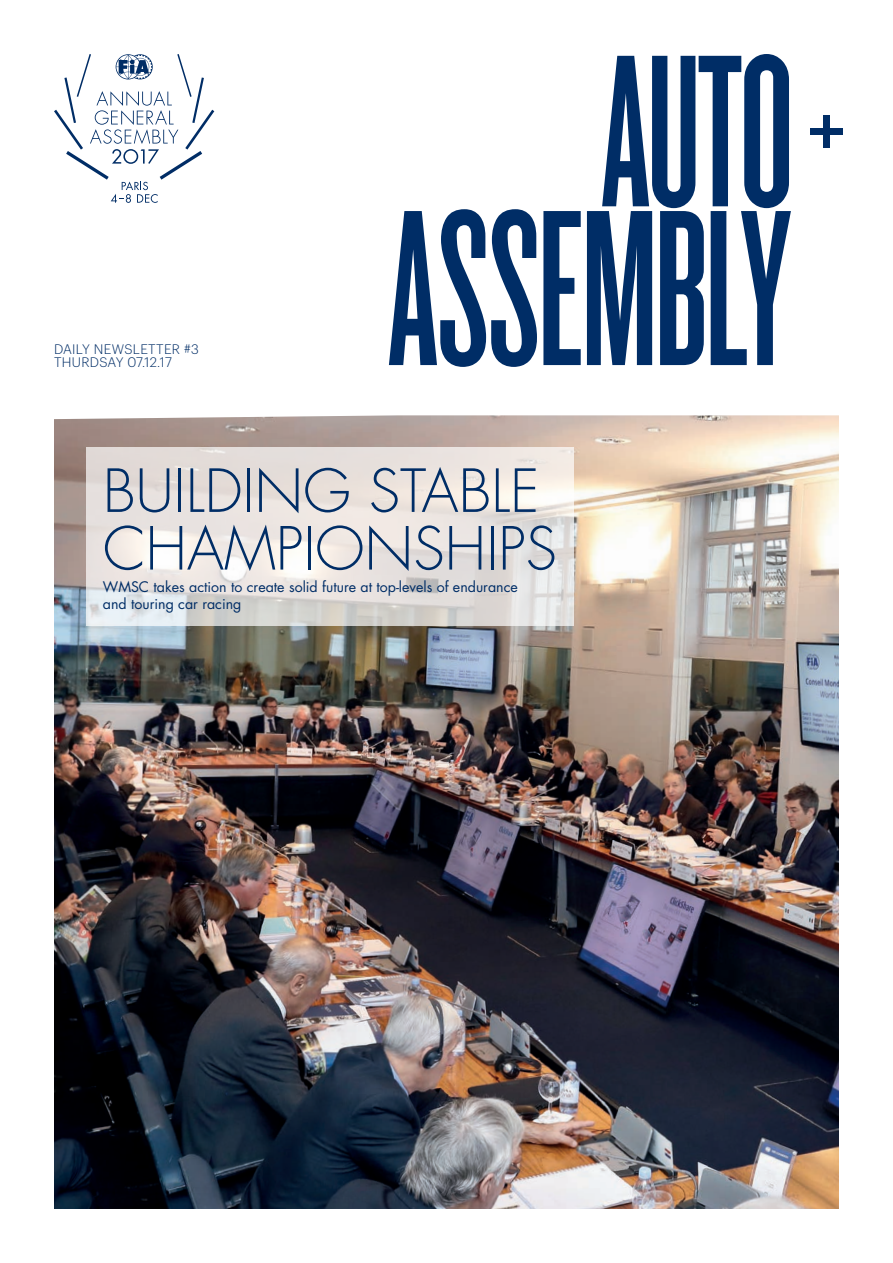
<style>
.page{position:relative;width:893px;height:1263px;background:#fff}
.page>*{position:absolute;margin:0;border:0;box-sizing:border-box;transform-origin:0 0}
.t1{font:300 57.75px/57.6px "Futura Std";color:#002d66}
.t2{font:14.25px/17.1px "Futura Std";color:#002d66}
.t3{font:300 13.5px/13px "Graphik";letter-spacing:.025em;color:#002d66}
</style>
<div class="page">
<img style="left:54px;top:415px;width:785px;height:794px">
<svg style="left:602px;top:54px;width:187px;height:154px"></svg>
<svg style="left:389px;top:209px;width:402px;height:158px;fill:#002d66"></svg>
<div style="left:823px;top:115px;width:7px;height:32px;background:#002d66"></div>
<div style="left:810px;top:128px;width:33px;height:6px;background:#002d66"></div>
<svg style="left:54px;top:54px;width:160px;height:149px"></svg>
<svg style="left:86px;top:447px;width:488px;height:179px;background:#e7e2de"></svg>
<p class="t3" style="left:54px;top:341px;width:146px">DAILY NEWSLETTER #3<br>THURDSAY 07.12.17</p>
<h1 class="t1" style="left:103px;top:464px;width:455px">BUILDING STABLE<br>CHAMPIONSHIPS</h1>
<p class="t2" style="left:103px;top:579px;width:416px">WMSC takes action to create solid future at top-levels of endurance and touring car racing</p>
</div>
